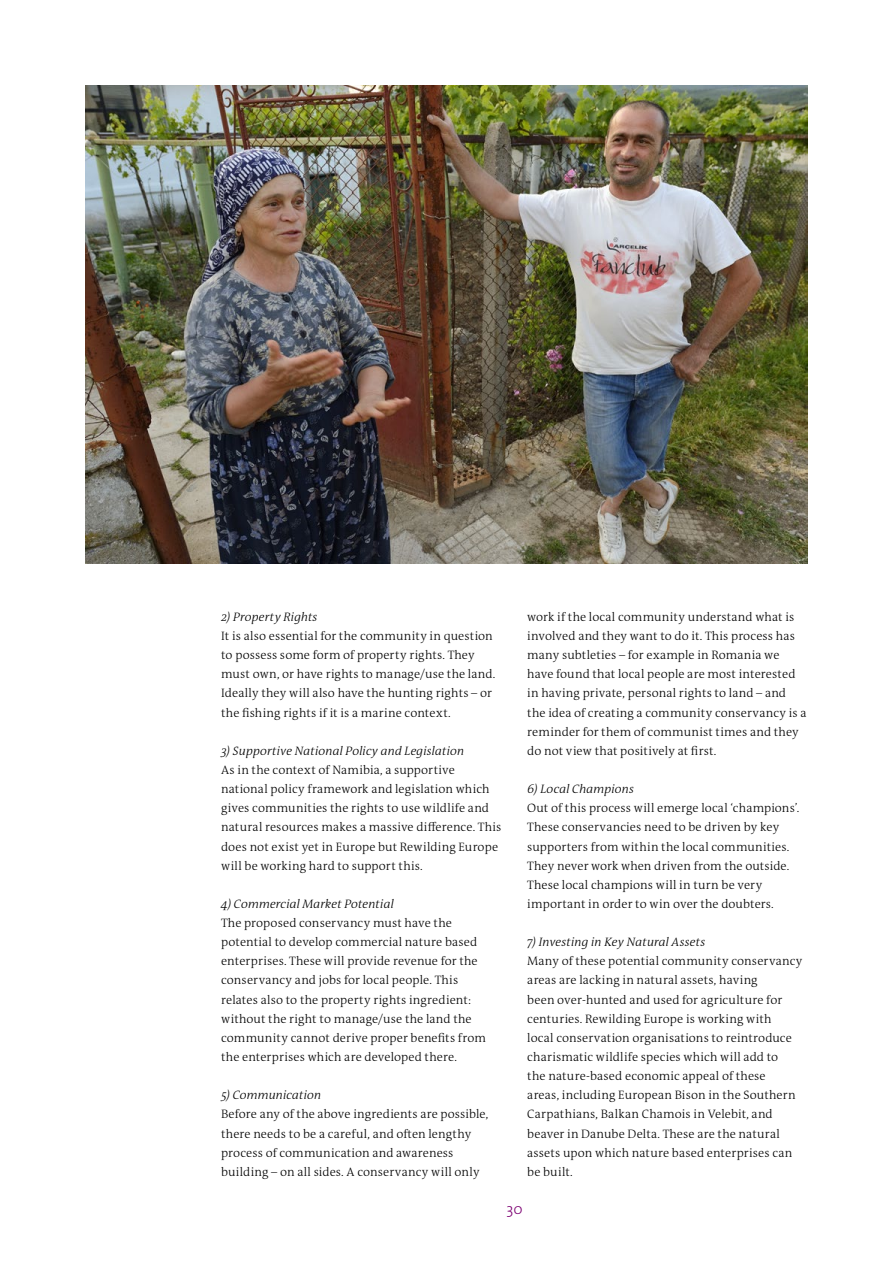
<style>
.page{position:relative;width:893px;height:1263px;background:#fff}
.page>*{position:absolute;margin:0;border:0;box-sizing:border-box;transform-origin:0 0}
.t1{font:300 15px "The Sans Os F";color:#7c0072}
.Body_text{font:300 12.3px/19.2px "The Antiqua B W3";letter-spacing:.01em;color:#000}
.Body_text-2{font:italic 300 12.3px "The Antiqua B W3";letter-spacing:.01em;color:#000}
</style>
<div class="page">
<img style="left:85px;top:85px;width:723px;height:478px">
<p class="Body_text-2" style="left:221px;top:609px;width:98px">2) Property Rights</p>
<p class="Body_text" style="left:221px;top:626px;width:276px">It is also essential for the community in question to possess some form of property rights. They must own, or have rights to manage/use the land.<br>Ideally they will also have the hunting rights – or the fishing rights if it is a marine context.</p>
<p class="Body_text-2" style="left:221px;top:743px;width:245px">3) Supportive National Policy and Legislation</p>
<p class="Body_text" style="left:221px;top:760px;width:282px">As in the context of Namibia, a supportive national policy framework and legislation which gives communities the rights to use wildlife and natural resources makes a massive difference. This does not exist yet in Europe but Rewilding Europe will be working hard to support this.</p>
<p class="Body_text-2" style="left:221px;top:896px;width:174px">4) Commercial Market Potential</p>
<p class="Body_text" style="left:221px;top:913px;width:266px">The proposed conservancy must have the potential to develop commercial nature based enterprises. These will provide revenue for the conservancy and jobs for local people. This relates also to the property rights ingredient: without the right to manage/use the land the community cannot derive proper benefits from the enterprises which are developed there.</p>
<p class="Body_text-2" style="left:221px;top:1087px;width:102px">5) Communication</p>
<p class="Body_text" style="left:221px;top:1105px;width:269px">Before any of the above ingredients are possible, there needs to be a careful, and often lengthy process of communication and awareness building – on all sides. A conservancy will only</p>
<p class="Body_text" style="left:527px;top:607px;width:281px">work if the local community understand what is involved and they want to do it. This process has many subtleties – for example in Romania we have found that local people are most interested in having private, personal rights to land – and the idea of creating a community conservancy is a reminder for them of communist times and they do not view that positively at first.</p>
<p class="Body_text-2" style="left:527px;top:781px;width:108px">6) Local Champions</p>
<p class="Body_text" style="left:527px;top:798px;width:274px">Out of this process will emerge local ‘champions’.<br>These conservancies need to be driven by key supporters from within the local communities.<br>They never work when driven from the outside.<br>These local champions will in turn be very important in order to win over the doubters.</p>
<p class="Body_text-2" style="left:527px;top:934px;width:180px">7) Investing in Key Natural Assets</p>
<p class="Body_text" style="left:527px;top:952px;width:277px">Many of these potential community conservancy areas are lacking in natural assets, having<br>been over-hunted and used for agriculture for centuries. Rewilding Europe is working with<br>local conservation organisations to reintroduce charismatic wildlife species which will add to<br>the nature-based economic appeal of these<br>areas, including European Bison in the Southern Carpathians, Balkan Chamois in Velebit, and beaver in Danube Delta. These are the natural assets upon which nature based enterprises can be built.</p>
<p class="t1" style="left:506px;top:1199px;width:18px">30</p>
</div>
